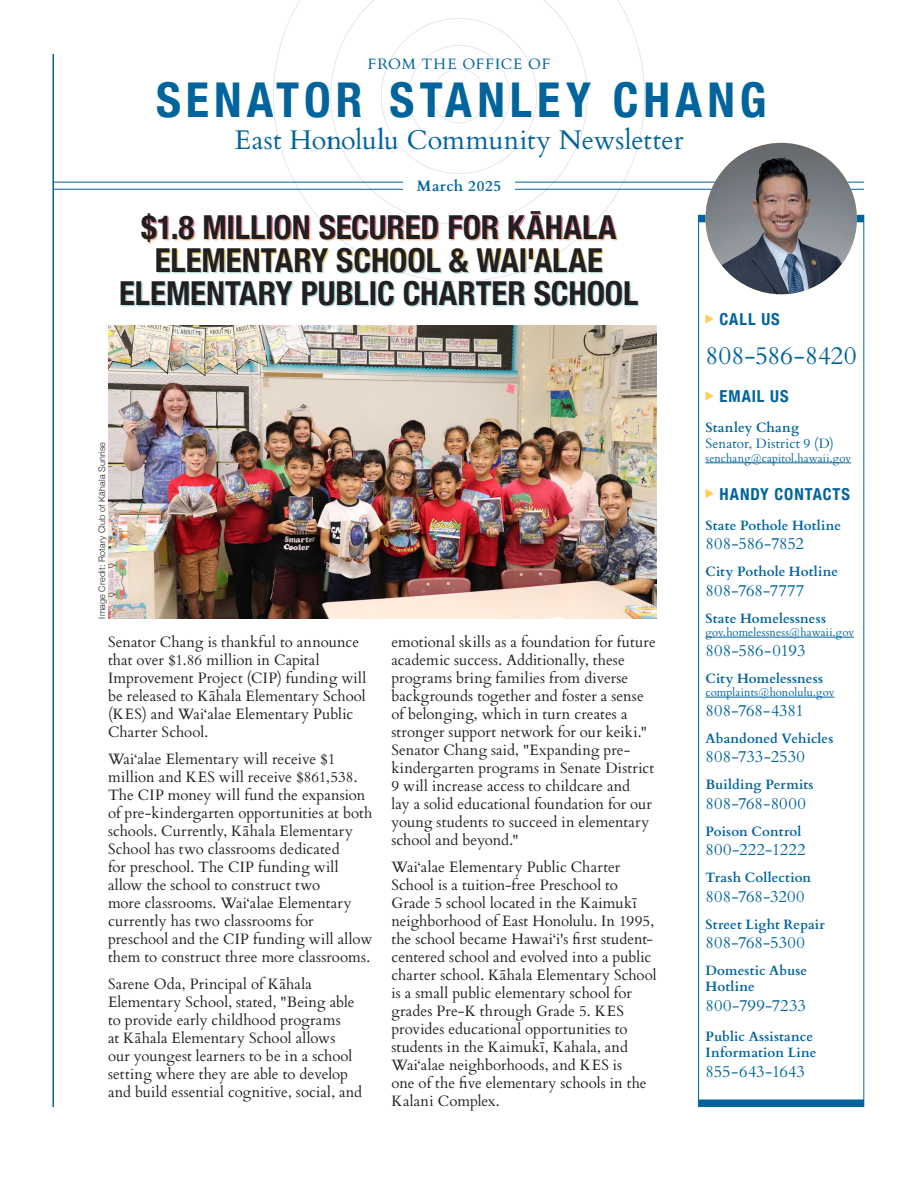
<style>
.page{position:relative;width:918px;height:1188px;background:#fff}
.page>*{position:absolute;margin:0;border:0;box-sizing:border-box;transform-origin:0 0}
.t1{font:700 condensed 48px "Helvetica Neue";letter-spacing:.105em;color:#01649c}
.t2{font:700 condensed 33px/33px "Helvetica Neue";letter-spacing:-.005em;color:#231f20;text-align:center}
.t3{font:27px "Cardo";color:#01649c}
.t4{font:25.2px "Cardo";letter-spacing:-.005em;color:#01649c}
.t5{font:16.5px "Cardo";letter-spacing:.01em;color:#01649c}
.t6{font:700 condensed 16.5px "Helvetica Neue";letter-spacing:.055em;color:#01649c}
.t7{font:16.5px "Cardo";letter-spacing:-.01em;color:#01649c}
.t8{font:16.5px "Cardo";letter-spacing:-.015em;color:#01649c}
.t9{font:15px/18px "Cardo";letter-spacing:.005em;color:#231f20}
.t10{font:15px "Cardo";letter-spacing:.06em;color:#01649c}
.t11{font:700 15px "Cardo";letter-spacing:.045em;color:#01649c}
.t12{font:700 13.5px/16.2px "Cardo";letter-spacing:.01em;color:#01649c}
.t13{font:13.5px "Cardo";letter-spacing:.02em;color:#01649c}
.t14{font:11.25px "Cardo";letter-spacing:.01em;color:#01649c}
.t15{font:300 9px "Helvetica Neue";letter-spacing:.025em;color:#231f20}
</style>
<div class="page">
<hr style="left:52px;top:54px;width:2px;height:1053px;background:#01649c">
<hr style="left:54px;top:182px;width:810px;height:1px;background:#01649c">
<hr style="left:54px;top:189px;width:810px;height:1px;background:#01649c">
<div style="left:698px;top:215px;width:166px;height:7px;background:#01649c"></div>
<img style="left:705px;top:143px;width:152px;height:151px;border-radius:76px">
<svg style="left:273px;top:0;width:372px;height:282px"></svg>
<svg style="left:331px;top:0;width:256px;height:224px"></svg>
<div style="left:432px;top:69px;width:54px;height:54px;border:1px solid #e1e7f1;border-radius:50%"></div>
<div style="left:698px;top:1100px;width:166px;height:7px;background:#01649c"></div>
<hr style="left:706px;top:463px;width:145px;height:1px;background:#01649c">
<hr style="left:706px;top:637px;width:148px;height:1px;background:#01649c">
<hr style="left:706px;top:697px;width:128px;height:1px;background:#01649c">
<svg style="left:706px;top:314px;width:8px;height:10px"></svg>
<svg style="left:706px;top:391px;width:8px;height:10px"></svg>
<svg style="left:706px;top:489px;width:8px;height:9px"></svg>
<hr style="left:864px;top:215px;width:1px;height:892px;background:#01649c">
<hr style="left:698px;top:215px;width:1px;height:892px;background:#01649c">
<img style="left:108px;top:325px;width:549px;height:294px">
<p class="t10" style="left:368px;top:52px;width:184px">FROM THE OFFICE OF</p>
<p class="t1" style="left:156px;top:60px;width:612px">SENATOR STANLEY CHANG</p>
<p class="t3" style="left:235px;top:119px;width:451px">East Honolulu Community Newsletter</p>
<p class="t11" style="left:417px;top:174px;width:86px">March 2025</p>
<p class="t2" style="left:119px;top:208px;width:521px">$1.8 MILLION SECURED FOR KĀHALA<br>ELEMENTARY SCHOOL &amp; WAI'ALAE<br>ELEMENTARY PUBLIC CHARTER SCHOOL</p>
<p class="t15" style="left:95px;top:619px;width:178px;rotate:-90deg">Image Credit: Rotary Club of Kāhala Sunrise</p>
<p class="t9" style="left:108px;top:632px;width:260px">Senator Chang is thankful to announce that over $1.86 million in Capital Improvement Project (CIP) funding will be released to Kāhala Elementary School (KES) and Wai‘alae Elementary Public Charter School.</p>
<p class="t9" style="left:108px;top:749px;width:266px">Wai‘alae Elementary will receive $1 million and KES will receive $861,538.<br>The CIP money will fund the expansion of pre-kindergarten opportunities at both schools. Currently, Kāhala Elementary School has two classrooms dedicated<br>for preschool. The CIP funding will allow the school to construct two<br>more classrooms. Wai‘alae Elementary currently has two classrooms for preschool and the CIP funding will allow them to construct three more classrooms.</p>
<p class="t9" style="left:108px;top:974px;width:256px">Sarene Oda, Principal of Kāhala Elementary School, stated, "Being able to provide early childhood programs<br>at Kāhala Elementary School allows<br>our youngest learners to be in a school setting where they are able to develop and build essential cognitive, social, and</p>
<p class="t9" style="left:391px;top:632px;width:266px">emotional skills as a foundation for future academic success. Additionally, these programs bring families from diverse backgrounds together and foster a sense of belonging, which in turn creates a stronger support network for our keiki." Senator Chang said, "Expanding pre&shy;kindergarten programs in Senate District 9 will increase access to childcare and<br>lay a solid educational foundation for our young students to succeed in elementary school and beyond."</p>
<p class="t9" style="left:391px;top:857px;width:267px">Wai‘alae Elementary Public Charter School is a tuition-free Preschool to Grade 5 school located in the Kaimukī neighborhood of East Honolulu. In 1995, the school became Hawai‘i's first student&shy;centered school and evolved into a public charter school. Kāhala Elementary School is a small public elementary school for grades Pre-K through Grade 5. KES provides educational opportunities to students in the Kaimukī, Kahala, and Wai‘alae neighborhoods, and KES is<br>one of the five elementary schools in the Kalani Complex.</p>
<p class="t6" style="left:720px;top:306px;width:62px">CALL US</p>
<p class="t4" style="left:706px;top:335px;width:153px">808-586-8420</p>
<p class="t6" style="left:720px;top:382px;width:70px">EMAIL US</p>
<p class="t12" style="left:706px;top:418px;width:95px">Stanley Chang</p>
<p class="t13" style="left:706px;top:433px;width:130px">Senator, District 9 (D)</p>
<p class="t14" style="left:706px;top:449px;width:147px">senchang@capitol.hawaii.gov</p>
<p class="t6" style="left:720px;top:480px;width:132px">HANDY CONTACTS</p>
<p class="t12" style="left:706px;top:516px;width:137px">State Pothole Hotline</p>
<p class="t7" style="left:706px;top:530px;width:100px">808-586-7852</p>
<p class="t12" style="left:706px;top:563px;width:134px">City Pothole Hotline</p>
<p class="t5" style="left:706px;top:577px;width:100px">808-768-7777</p>
<p class="t12" style="left:706px;top:609px;width:122px">State Homelessness</p>
<p class="t14" style="left:706px;top:623px;width:150px">gov.homelessness@hawaii.gov</p>
<p class="t5" style="left:706px;top:637px;width:102px">808-586-0193</p>
<p class="t12" style="left:706px;top:669px;width:119px">City Homelessness</p>
<p class="t14" style="left:706px;top:683px;width:130px">complaints@honolulu.gov</p>
<p class="t5" style="left:706px;top:697px;width:100px">808-768-4381</p>
<p class="t12" style="left:706px;top:729px;width:129px">Abandoned Vehicles</p>
<p class="t5" style="left:706px;top:743px;width:101px">808-733-2530</p>
<p class="t12" style="left:706px;top:776px;width:110px">Building Permits</p>
<p class="t5" style="left:706px;top:790px;width:102px">808-768-8000</p>
<p class="t12" style="left:706px;top:822px;width:97px">Poison Control</p>
<p class="t5" style="left:706px;top:836px;width:102px">800-222-1222</p>
<p class="t12" style="left:706px;top:869px;width:107px">Trash Collection</p>
<p class="t5" style="left:706px;top:883px;width:101px">808-768-3200</p>
<p class="t12" style="left:706px;top:915px;width:121px">Street Light Repair</p>
<p class="t5" style="left:706px;top:929px;width:101px">808-768-5300</p>
<p class="t12" style="left:706px;top:962px;width:103px">Domestic Abuse<br>Hotline</p>
<p class="t5" style="left:706px;top:992px;width:102px">800-799-7233</p>
<p class="t12" style="left:706px;top:1027px;width:112px">Public Assistance<br>Information Line</p>
<p class="t8" style="left:706px;top:1058px;width:101px">855-643-1643</p>
</div>
